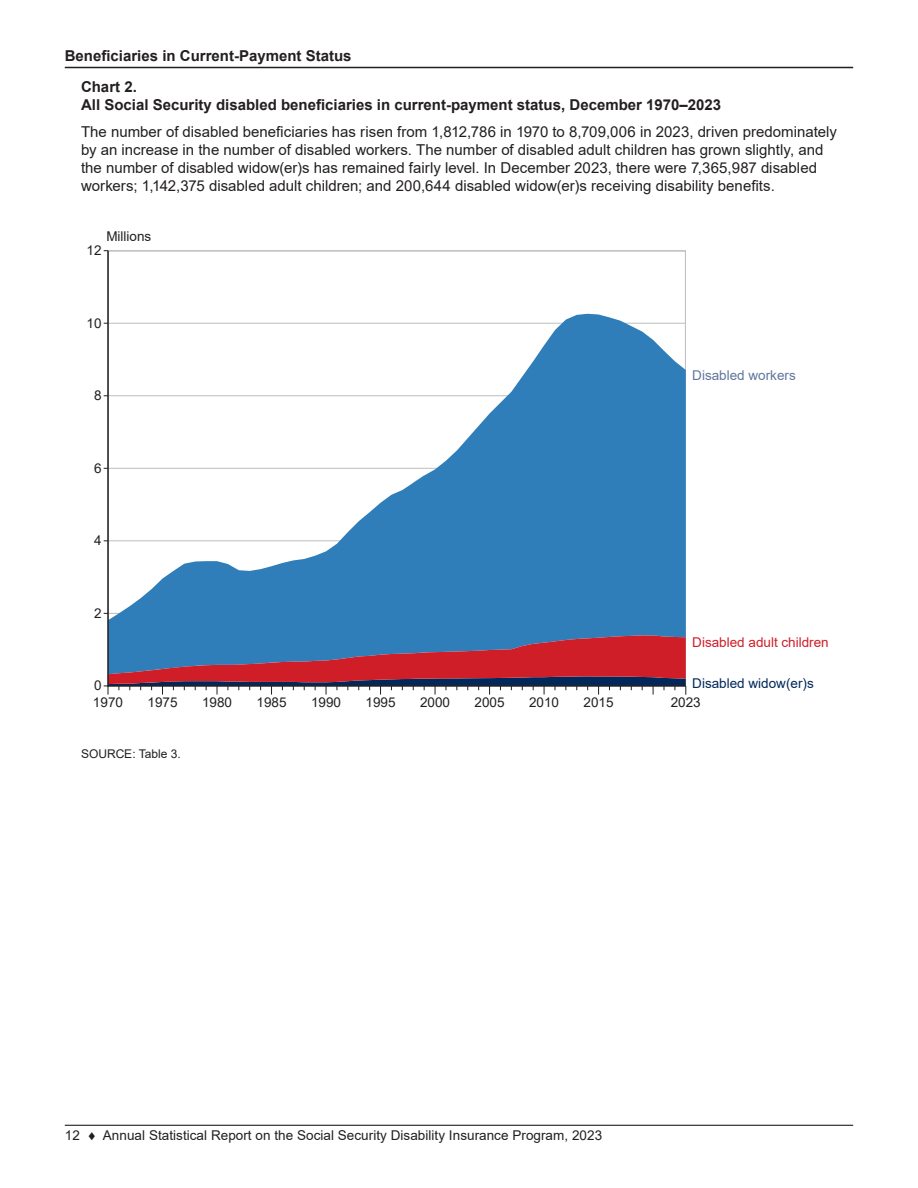
<style>
.page{position:relative;width:918px;height:1188px;background:#fff}
.page>*{position:absolute;margin:0;border:0;box-sizing:border-box;transform-origin:0 0}
.ParaFirst{font:15px/18px "Arial";color:#231f20}
.Chart_Title{font:700 15px/30.6px "Arial";color:#231f20}
.t1{font:13.5px "Arial";letter-spacing:.005em;color:#231f20}
.t2{font:13.5px "Arial";color:#d01e29}
.t3{font:13.5px "Arial";color:#00285b}
.t4{font:13.5px "Arial";color:#60769e}
.Source_Note{font:12px "Arial";color:#231f20}
</style>
<div class="page">
<hr style="left:65px;top:67px;width:788px;height:1px;background:#231f20">
<hr style="left:65px;top:1125px;width:788px;height:1px;background:#231f20">
<hr style="left:108px;top:250px;width:578px;height:1px;background:#bcbdc0">
<svg style="left:109px;top:314px;width:577px;height:320px;fill:#307eb9"></svg>
<hr style="left:107px;top:251px;width:2px;height:436px;background:#231f20">
<svg style="left:104px;top:634px;width:582px;height:61px;background:#8b5d79"></svg>
<p class="Chart_Title" style="left:81px;top:41px;width:272px;text-indent:-16px">Beneficiaries in Current-Payment Status<br>Chart 2.</p>
<p class="Chart_Title" style="left:81px;top:90px;width:642px">All Social Security disabled beneficiaries in current-payment status, December 1970–2023</p>
<p class="ParaFirst" style="left:81px;top:123px;width:758px">The number of disabled beneficiaries has risen from 1,812,786 in 1970 to 8,709,006 in 2023, driven predominately by an increase in the number of disabled workers. The number of disabled adult children has grown slightly, and the number of disabled widow(er)s has remained fairly level. In December 2023, there were 7,365,987 disabled workers; 1,142,375 disabled adult children; and 200,644 disabled widow(er)s receiving disability benefits.</p>
<p class="t1" style="left:106px;top:227px;width:46px">Millions</p>
<p class="t1" style="left:87px;top:241px;width:17px">12</p>
<p class="t1" style="left:87px;top:313px;width:17px">10</p>
<p class="t1" style="left:94px;top:386px;width:9px">8</p>
<p class="t1" style="left:94px;top:459px;width:9px">6</p>
<p class="t1" style="left:94px;top:531px;width:9px">4</p>
<p class="t1" style="left:94px;top:604px;width:9px">2</p>
<p class="t1" style="left:94px;top:676px;width:9px">0</p>
<p class="t4" style="left:692px;top:366px;width:105px">Disabled workers</p>
<p class="t2" style="left:692px;top:633px;width:138px">Disabled adult children</p>
<p class="t3" style="left:692px;top:674px;width:123px">Disabled widow(er)s</p>
<p class="t1" style="left:93px;top:693px;width:32px">1970</p>
<p class="t1" style="left:147px;top:693px;width:32px">1975</p>
<p class="t1" style="left:202px;top:693px;width:32px">1980</p>
<p class="t1" style="left:257px;top:693px;width:32px">1985</p>
<p class="t1" style="left:311px;top:693px;width:32px">1990</p>
<p class="t1" style="left:366px;top:693px;width:32px">1995</p>
<p class="t1" style="left:420px;top:693px;width:32px">2000</p>
<p class="t1" style="left:475px;top:693px;width:32px">2005</p>
<p class="t1" style="left:529px;top:693px;width:32px">2010</p>
<p class="t1" style="left:584px;top:693px;width:32px">2015</p>
<p class="t1" style="left:671px;top:693px;width:32px">2023</p>
<p class="Source_Note" style="left:81px;top:745px;width:101px">SOURCE: Table 3.</p>
<p class="t1" style="left:65px;top:1126px;width:539px">12 ♦ Annual Statistical Report on the Social Security Disability Insurance Program, 2023</p>
</div>
